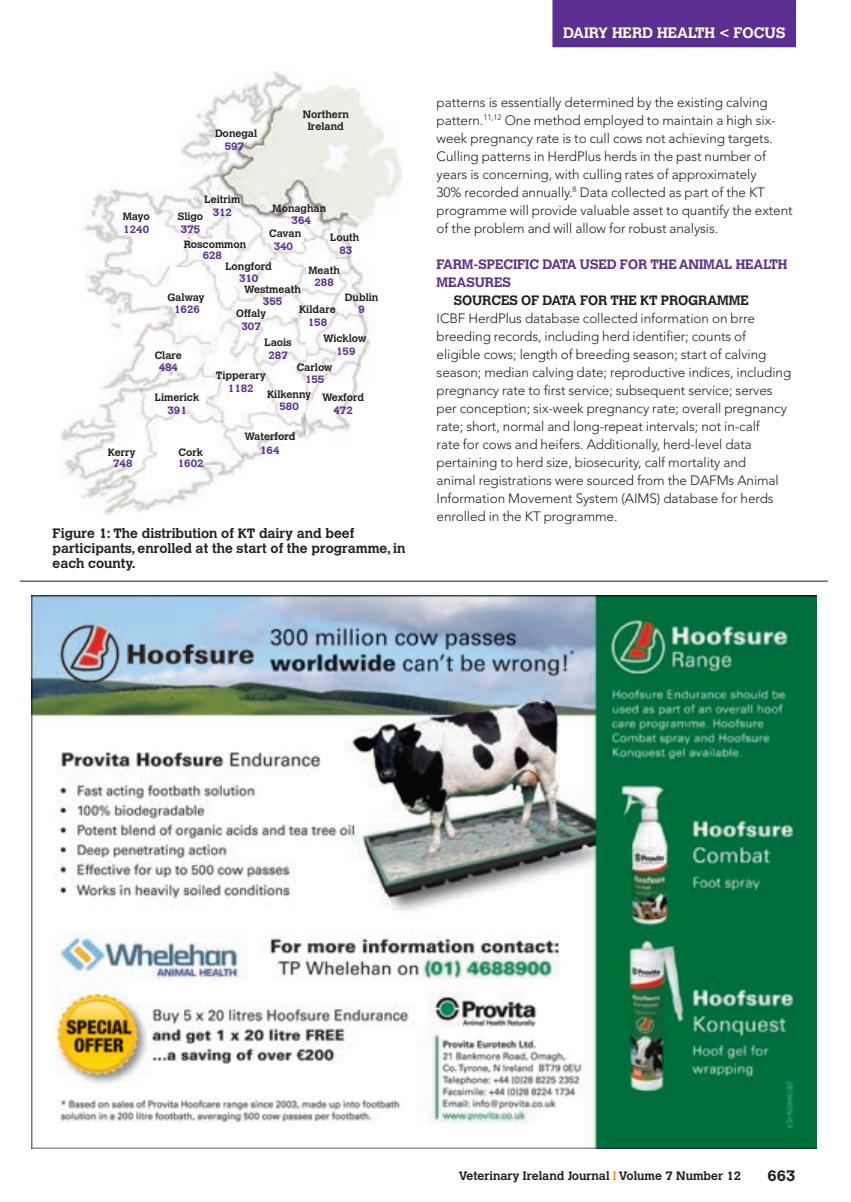
<style>
.page{position:relative;width:851px;height:1202px;background:#fff}
.page>*{position:absolute;margin:0;border:0;box-sizing:border-box;transform-origin:0 0}
.t1{font:700 15px "Calvert";color:#fff}
.t2{font:700 15px "Calvert";color:#231f20}
.t3{font:300 13.5px/18px "Avenir";letter-spacing:-.005em;color:#231f20}
.t4{font:700 13.5px/15px "Calvert";color:#231f20}
.t5{font:700 13.5px/18px "Calvert";letter-spacing:-.005em;color:#5b2e91}
.t6{font:700 12px "Calvert";color:#231f20}
.t7{font:700 10.5px/12px "Calvert";color:#231f20;text-align:center}
.t8{font:700 10.5px "Calvert";color:#5b2e91}
.s1{color:#f7981d}
</style>
<div class="page">
<div style="left:552px;top:0;width:244px;height:47px;background:#5b2e91"></div>
<img style="left:62px;top:71px;width:340px;height:443px">
<img style="left:32px;top:596px;width:784px;height:552px">
<hr style="left:20px;top:581px;width:808px;height:1px;background:#231f20">
<p class="t7" style="left:215px;top:127px;width:44px">Donegal</p>
<p class="t8" style="left:225px;top:139px;width:21px">597</p>
<p class="t7" style="left:303px;top:108px;width:48px">Northern<br>Ireland</p>
<p class="t7" style="left:205px;top:193px;width:37px">Leitrim</p>
<p class="t7" style="left:273px;top:202px;width:55px">Monaghan</p>
<p class="t8" style="left:213px;top:206px;width:21px">312</p>
<p class="t7" style="left:178px;top:210px;width:27px">Sligo</p>
<p class="t7" style="left:123px;top:210px;width:28px">Mayo</p>
<p class="t8" style="left:123px;top:223px;width:27px">1240</p>
<p class="t8" style="left:181px;top:223px;width:21px">375</p>
<p class="t8" style="left:292px;top:214px;width:21px">364</p>
<p class="t8" style="left:274px;top:239px;width:21px">340</p>
<p class="t7" style="left:269px;top:227px;width:33px">Cavan</p>
<p class="t7" style="left:330px;top:231px;width:30px">Louth</p>
<p class="t7" style="left:308px;top:264px;width:33px">Meath</p>
<p class="t7" style="left:345px;top:291px;width:35px">Dublin</p>
<p class="t7" style="left:184px;top:238px;width:64px">Roscommon</p>
<p class="t8" style="left:339px;top:244px;width:14px">83</p>
<p class="t8" style="left:203px;top:249px;width:21px">628</p>
<p class="t7" style="left:244px;top:254px;width:58px;line-height:23.1px;text-align:left;text-indent:-19px">Longford<br>Westmeath</p>
<p class="t8" style="left:239px;top:272px;width:21px">310</p>
<p class="t8" style="left:241px;top:319px;width:21px">307</p>
<p class="t8" style="left:314px;top:276px;width:21px">288</p>
<p class="t7" style="left:167px;top:291px;width:39px">Galway</p>
<p class="t8" style="left:263px;top:294px;width:21px">355</p>
<p class="t7" style="left:299px;top:303px;width:38px">Kildare</p>
<p class="t8" style="left:174px;top:303px;width:27px">1626</p>
<p class="t8" style="left:358px;top:303px;width:8px">9</p>
<p class="t7" style="left:236px;top:307px;width:32px">Offaly</p>
<p class="t7" style="left:264px;top:336px;width:29px">Laois</p>
<p class="t8" style="left:308px;top:315px;width:21px">158</p>
<p class="t7" style="left:323px;top:332px;width:45px">Wicklow</p>
<p class="t8" style="left:336px;top:344px;width:21px">159</p>
<p class="t7" style="left:155px;top:349px;width:29px">Clare</p>
<p class="t8" style="left:268px;top:348px;width:21px">287</p>
<p class="t7" style="left:297px;top:361px;width:37px">Carlow</p>
<p class="t7" style="left:267px;top:388px;width:46px">Kilkenny</p>
<p class="t7" style="left:244px;top:430px;width:53px">Waterford</p>
<p class="t8" style="left:159px;top:360px;width:21px">484</p>
<p class="t8" style="left:167px;top:404px;width:21px">391</p>
<p class="t7" style="left:216px;top:369px;width:52px">Tipperary</p>
<p class="t8" style="left:305px;top:373px;width:21px">155</p>
<p class="t8" style="left:228px;top:381px;width:27px">1182</p>
<p class="t7" style="left:155px;top:391px;width:46px">Limerick</p>
<p class="t7" style="left:322px;top:391px;width:43px">Wexford</p>
<p class="t8" style="left:279px;top:400px;width:21px">580</p>
<p class="t8" style="left:333px;top:404px;width:21px">472</p>
<p class="t7" style="left:108px;top:446px;width:29px">Kerry</p>
<p class="t7" style="left:178px;top:446px;width:26px">Cork</p>
<p class="t8" style="left:113px;top:457px;width:21px">748</p>
<p class="t8" style="left:178px;top:457px;width:27px">1602</p>
<p class="t8" style="left:260px;top:443px;width:21px">164</p>
<p class="t4" style="left:53px;top:526px;width:354px">Figure 1: The distribution of KT dairy and beef participants, enrolled at the start of the programme, in each county.</p>
<p class="t1" style="left:563px;top:24px;width:224px">DAIRY HERD HEALTH &lt; FOCUS</p>
<p class="t3" style="left:437px;top:93px;width:357px">patterns is essentially determined by the existing calving pattern.<sup>11,12</sup> One method employed to maintain a high six&shy;week pregnancy rate is to cull cows not achieving targets.<br>Culling patterns in HerdPlus herds in the past number of years is concerning, with culling rates of approximately<br>30% recorded annually.<sup>8</sup> Data collected as part of the KT programme will provide valuable asset to quantify the extent of the problem and will allow for robust analysis.</p>
<p class="t5" style="left:437px;top:255px;width:352px">FARM-SPECIFIC DATA USED FOR THE ANIMAL HEALTH<br>MEASURES</p>
<p class="t4" style="left:454px;top:292px;width:297px">SOURCES OF DATA FOR THE KT PROGRAMME</p>
<p class="t3" style="left:437px;top:309px;width:356px">ICBF HerdPlus database collected information on brre breeding records, including herd identifier; counts of eligible cows; length of breeding season; start of calving season; median calving date; reproductive indices, including pregnancy rate to first service; subsequent service; serves per conception; six-week pregnancy rate; overall pregnancy rate; short, normal and long-repeat intervals; not in-calf<br>rate for cows and heifers. Additionally, herd-level data pertaining to herd size, biosecurity, calf mortality and<br>animal registrations were sourced from the DAFMs Animal Information Movement System (AIMS) database for herds enrolled in the KT programme.</p>
<p class="t6" style="left:459px;top:1168px;width:284px">Veterinary Ireland Journal <span class="s1">I</span> Volume 7 Number 12</p>
<p class="t2" style="left:767px;top:1166px;width:29px">663</p>
</div>
